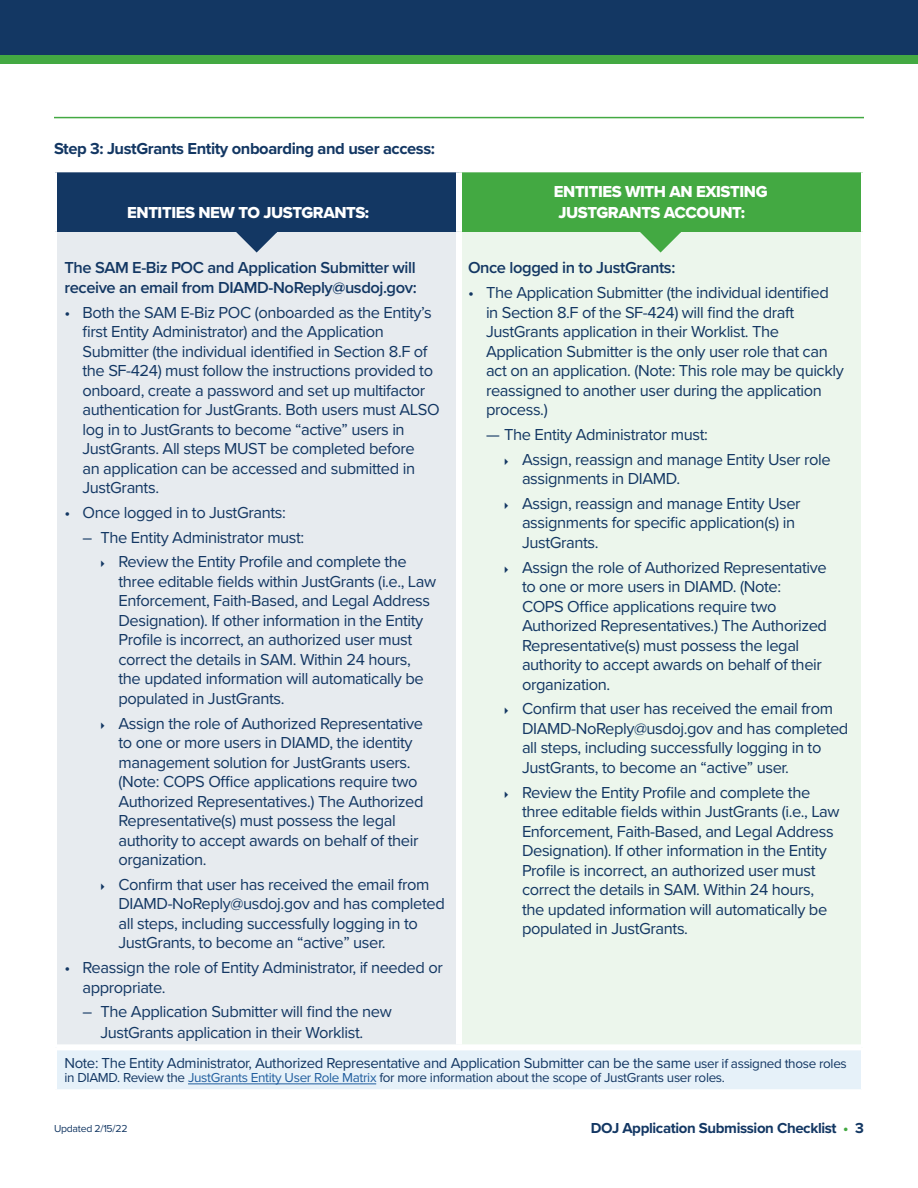
<style>
.page{position:relative;width:918px;height:1188px;background:#fff}
.page>*{position:absolute;margin:0;border:0;box-sizing:border-box;transform-origin:0 0}
.t1{font:16.5px/19.5px "Proxima Nova";letter-spacing:-.025em;color:#133763}
.t2{font:600 16.5px/19.5px "Proxima Nova";letter-spacing:-.025em;color:#133763}
.t3{font:16.5px/21px "Proxima Nova Extrabld";letter-spacing:-.025em;color:#fff}
.Step_head_w_line_abo{font:700 16.5px "Proxima Nova";letter-spacing:-.025em;color:#133763}
.t4{font:15px "Proxima Nova";letter-spacing:-.025em;color:#133763}
.t5{font:700 15px "Proxima Nova";letter-spacing:-.025em;color:#133763}
.t6{font:13.5px "Proxima Nova";letter-spacing:-.025em;color:#133763}
.t7{font:10.5px "Proxima Nova";letter-spacing:-.025em;color:#133763}
.s1{font-size:13.5px}
.s2{color:#215e9e}
.s3{color:#43a942}
</style>
<div class="page">
<div style="left:0;top:0;width:918px;height:56px;background:#133763"></div>
<div style="left:0;top:55px;width:918px;height:9px;background:#43a942"></div>
<hr style="left:54px;top:117px;width:810px;height:1px;background:#43a942">
<div style="left:56px;top:171px;width:403px;height:61px;background:#133763"></div>
<div style="left:459px;top:171px;width:403px;height:61px;background:#43a942"></div>
<div style="left:56px;top:232px;width:403px;height:815px;background:#e7ebef"></div>
<div style="left:459px;top:232px;width:403px;height:815px;background:#ecf6ec"></div>
<div style="left:56px;top:1047px;width:806px;height:44px;background:#e6f1f9"></div>
<hr style="left:54px;top:169px;width:405px;height:3px;background:#fff">
<hr style="left:54px;top:172px;width:3px;height:60px;background:#fff">
<hr style="left:459px;top:169px;width:405px;height:3px;background:#fff">
<hr style="left:861px;top:172px;width:3px;height:60px;background:#fff">
<hr style="left:54px;top:232px;width:3px;height:815px;background:#fff">
<hr style="left:861px;top:232px;width:3px;height:815px;background:#fff">
<hr style="left:54px;top:1047px;width:3px;height:42px;background:#fff">
<hr style="left:861px;top:1047px;width:3px;height:42px;background:#fff">
<hr style="left:54px;top:1089px;width:405px;height:3px;background:#fff">
<hr style="left:459px;top:1089px;width:405px;height:3px;background:#fff">
<div style="left:456px;top:172px;width:6px;height:60px;background:#fff"></div>
<div style="left:456px;top:232px;width:6px;height:812px;background:#fff"></div>
<div style="left:57px;top:1044px;width:402px;height:6px;background:#fff"></div>
<div style="left:459px;top:1044px;width:402px;height:6px;background:#fff"></div>
<hr style="left:188px;top:1084px;width:188px;height:1px;background:#215e9e">
<svg style="left:236px;top:232px;width:41px;height:21px"></svg>
<svg style="left:640px;top:232px;width:41px;height:21px"></svg>
<p class="Step_head_w_line_abo" style="left:54px;top:137px;width:383px">Step 3: JustGrants Entity onboarding and user access:</p>
<p class="t3" style="left:127px;top:202px;width:244px">ENTITIES NEW TO JUSTGRANTS:</p>
<p class="t2" style="left:64px;top:258px;width:354px">The SAM E-Biz POC and Application Submitter will receive an email from DIAMD-NoReply@usdoj.gov:</p>
<p class="t1" style="left:83px;top:302px;width:359px;text-indent:-18px">• Both the SAM E-Biz POC (onboarded as the Entity’s first Entity Administrator) and the Application Submitter (the individual identified in Section 8.F of the SF-424) must follow the instructions provided to onboard, create a password and set up multifactor authentication for JustGrants. Both users must ALSO log in to JustGrants to become “active” users in JustGrants. All steps MUST be completed before<br>an application can be accessed and submitted in JustGrants.</p>
<p class="t1" style="left:64px;top:502px;width:223px">• Once logged in to JustGrants:</p>
<p class="t1" style="left:119px;top:524px;width:290px;line-height:24.8px;text-indent:-36px">– The Entity Administrator must:<br>Review the Entity Profile and complete the</p>
<p class="t1" style="left:119px;top:571px;width:319px">three editable fields within JustGrants (i.e., Law Enforcement, Faith-Based, and Legal Address Designation). If other information in the Entity Profile is incorrect, an authorized user must correct the details in SAM. Within 24 hours, the updated information will automatically be populated in JustGrants.</p>
<p class="t1" style="left:119px;top:713px;width:307px">Assign the role of Authorized Representative to one or more users in DIAMD, the identity management solution for JustGrants users. (Note: COPS Office applications require two Authorized Representatives.) The Authorized Representative(s) must possess the legal authority to accept awards on behalf of their organization.</p>
<p class="t1" style="left:119px;top:874px;width:328px">Confirm that user has received the email from DIAMD-NoReply@usdoj.gov and has completed all steps, including successfully logging in to JustGrants, to become an “active” user.</p>
<p class="t1" style="left:83px;top:957px;width:362px;text-indent:-18px">• Reassign the role of Entity Administrator, if needed or appropriate.</p>
<p class="t1" style="left:101px;top:1001px;width:293px;line-height:21px;text-indent:-18px">– The Application Submitter will find the new<br>JustGrants application in their Worklist.</p>
<p class="t3" style="left:554px;top:181px;width:215px">ENTITIES WITH AN EXISTING<br>JUSTGRANTS ACCOUNT:</p>
<p class="t2" style="left:468px;top:258px;width:209px">Once logged in to JustGrants:</p>
<p class="t1" style="left:486px;top:282px;width:359px;text-indent:-18px">• The Application Submitter (the individual identified in Section 8.F of the SF-424) will find the draft JustGrants application in their Worklist. The Application Submitter is the only user role that can act on an application. (Note: This role may be quickly reassigned to another user during the application process.)</p>
<p class="t1" style="left:522px;top:421px;width:310px;line-height:24.8px;text-indent:-36px">— The Entity Administrator must:<br>Assign, reassign and manage Entity User role</p>
<p class="t1" style="left:522px;top:466px;width:280px;line-height:24.8px">assignments in DIAMD.<br>Assign, reassign and manage Entity User</p>
<p class="t1" style="left:522px;top:512px;width:275px">assignments for specific application(s) in<br>JustGrants.</p>
<p class="t1" style="left:522px;top:557px;width:307px">Assign the role of Authorized Representative to one or more users in DIAMD. (Note:<br>COPS Office applications require two Authorized Representatives.) The Authorized Representative(s) must possess the legal authority to accept awards on behalf of their organization.</p>
<p class="t1" style="left:522px;top:698px;width:328px">Confirm that user has received the email from DIAMD-NoReply@usdoj.gov and has completed all steps, including successfully logging in to JustGrants, to become an “active” user.</p>
<p class="t1" style="left:522px;top:782px;width:319px">Review the Entity Profile and complete the three editable fields within JustGrants (i.e., Law Enforcement, Faith-Based, and Legal Address Designation). If other information in the Entity Profile is incorrect, an authorized user must correct the details in SAM. Within 24 hours, the updated information will automatically be populated in JustGrants.</p>
<p class="t4" style="left:64px;top:1052px;width:784px">Note: The Entity Administrator, Authorized Representative and Application Submitter can be the same <span class="s1">user if assigned those roles</span></p>
<p class="t6" style="left:64px;top:1067px;width:662px">in DIAMD. Review the <span class="s2">JustGrants Entity User Role Matrix</span> for more information about the scope of JustGrants user roles.</p>
<p class="t7" style="left:54px;top:1121px;width:75px">Updated 2/15/22</p>
<p class="t5" style="left:591px;top:1116px;width:275px">DOJ Application Submission Checklist <span class="s3">•</span> 3</p>
</div>
